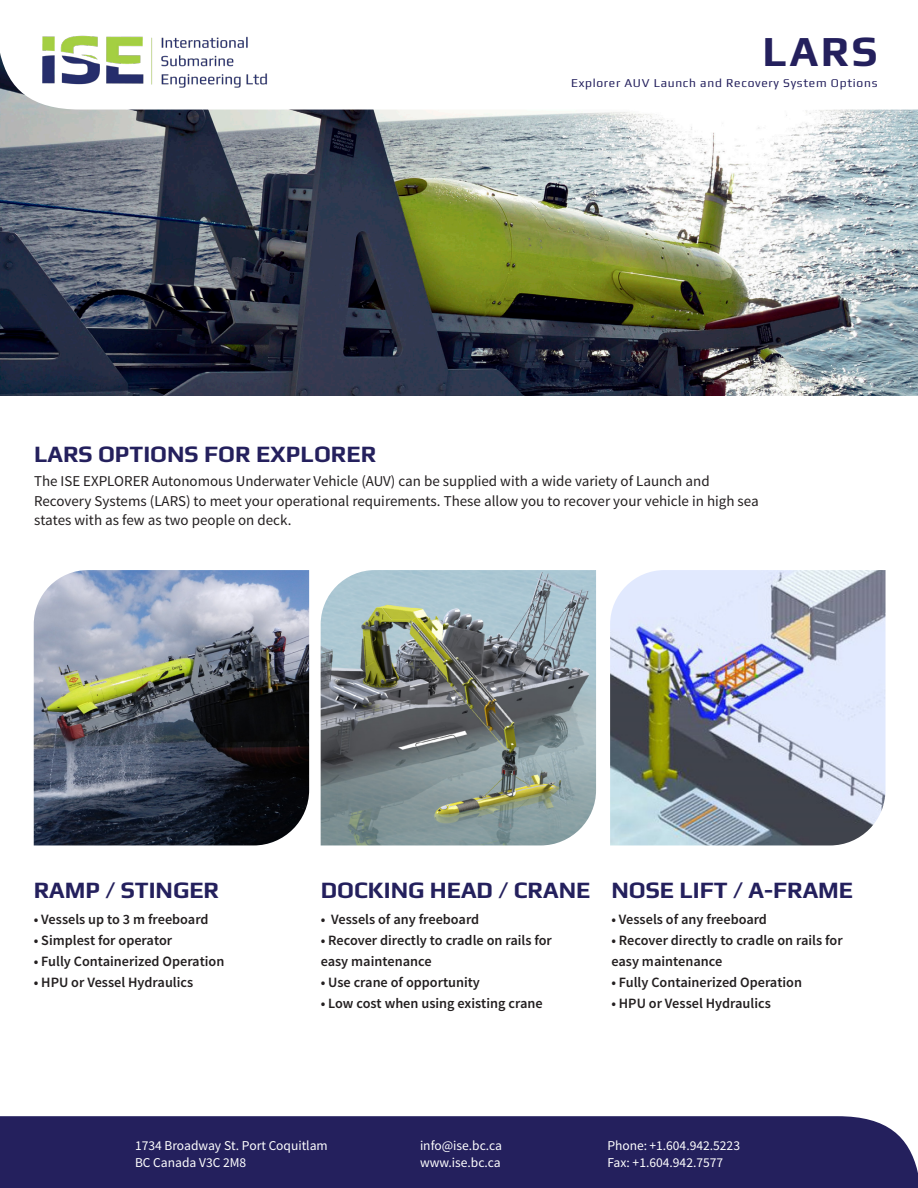
<style>
.page{position:relative;width:918px;height:1188px;background:#fff}
.page>*{position:absolute;margin:0;border:0;box-sizing:border-box;transform-origin:0 0}
.t1{font:700 42.6px "Play";color:#24205d}
.t2{font:700 23.25px "Play";color:#24205d}
.t3{font:15px/19.5px "Source Sans Pro";color:#231f20}
.t4{font:600 14.25px/21px "Source Sans Pro";color:#231f20}
.t5{font:13.5px "Source Sans Pro";color:#fff}
.t6{font:12px "Play";letter-spacing:.06em;color:#24205d}
</style>
<div class="page">
<div style="left:0;top:1116px;width:918px;height:72px;background:#24205d"></div>
<img style="left:0;top:110px;width:918px;height:285px">
<svg style="left:0;top:53px;width:918px;height:57px"></svg>
<img style="left:40px;top:35px;width:228px;height:64px">
<img style="left:321px;top:570px;width:275px;height:275px">
<img style="left:610px;top:570px;width:276px;height:275px">
<img style="left:34px;top:570px;width:275px;height:275px">
<p class="t1" style="left:763px;top:21px;width:116px">LARS</p>
<p class="t6" style="left:571px;top:75px;width:308px">Explorer AUV Launch and Recovery System Options</p>
<p class="t2" style="left:34px;top:438px;width:344px">LARS OPTIONS FOR EXPLORER</p>
<p class="t3" style="left:34px;top:472px;width:726px">The ISE EXPLORER Autonomous Underwater Vehicle (AUV) can be supplied with a wide variety of Launch and<br>Recovery Systems (LARS) to meet your operational requirements. These allow you to recover your vehicle in high sea states with as few as two people on deck.</p>
<p class="t2" style="left:34px;top:873px;width:187px">RAMP / STINGER</p>
<p class="t2" style="left:321px;top:873px;width:271px">DOCKING HEAD / CRANE</p>
<p class="t2" style="left:611px;top:873px;width:243px">NOSE LIFT / A-FRAME</p>
<p class="t4" style="left:34px;top:909px;width:176px">• Vessels up to 3 m freeboard</p>
<p class="t4" style="left:34px;top:930px;width:140px">• Simplest for operator</p>
<p class="t4" style="left:34px;top:951px;width:192px">• Fully Containerized Operation</p>
<p class="t4" style="left:34px;top:972px;width:161px">• HPU or Vessel Hydraulics</p>
<p class="t4" style="left:321px;top:909px;width:160px">• Vessels of any freeboard</p>
<p class="t4" style="left:321px;top:930px;width:233px">• Recover directly to cradle on rails for easy maintenance</p>
<p class="t4" style="left:321px;top:972px;width:161px">• Use crane of opportunity</p>
<p class="t4" style="left:321px;top:993px;width:224px">• Low cost when using existing crane</p>
<p class="t4" style="left:611px;top:909px;width:157px">• Vessels of any freeboard</p>
<p class="t4" style="left:611px;top:930px;width:233px">• Recover directly to cradle on rails for easy maintenance</p>
<p class="t4" style="left:611px;top:972px;width:192px">• Fully Containerized Operation</p>
<p class="t4" style="left:611px;top:993px;width:161px">• HPU or Vessel Hydraulics</p>
<p class="t5" style="left:135px;top:1137px;width:194px">1734 Broadway St. Port Coquitlam</p>
<p class="t5" style="left:135px;top:1154px;width:113px">BC Canada V3C 2M8</p>
<p class="t5" style="left:420px;top:1137px;width:84px">info@ise.bc.ca</p>
<p class="t5" style="left:420px;top:1154px;width:82px">www.ise.bc.ca</p>
<p class="t5" style="left:608px;top:1137px;width:134px">Phone: +1.604.942.5223</p>
<p class="t5" style="left:608px;top:1154px;width:117px">Fax: +1.604.942.7577</p>
</div>
